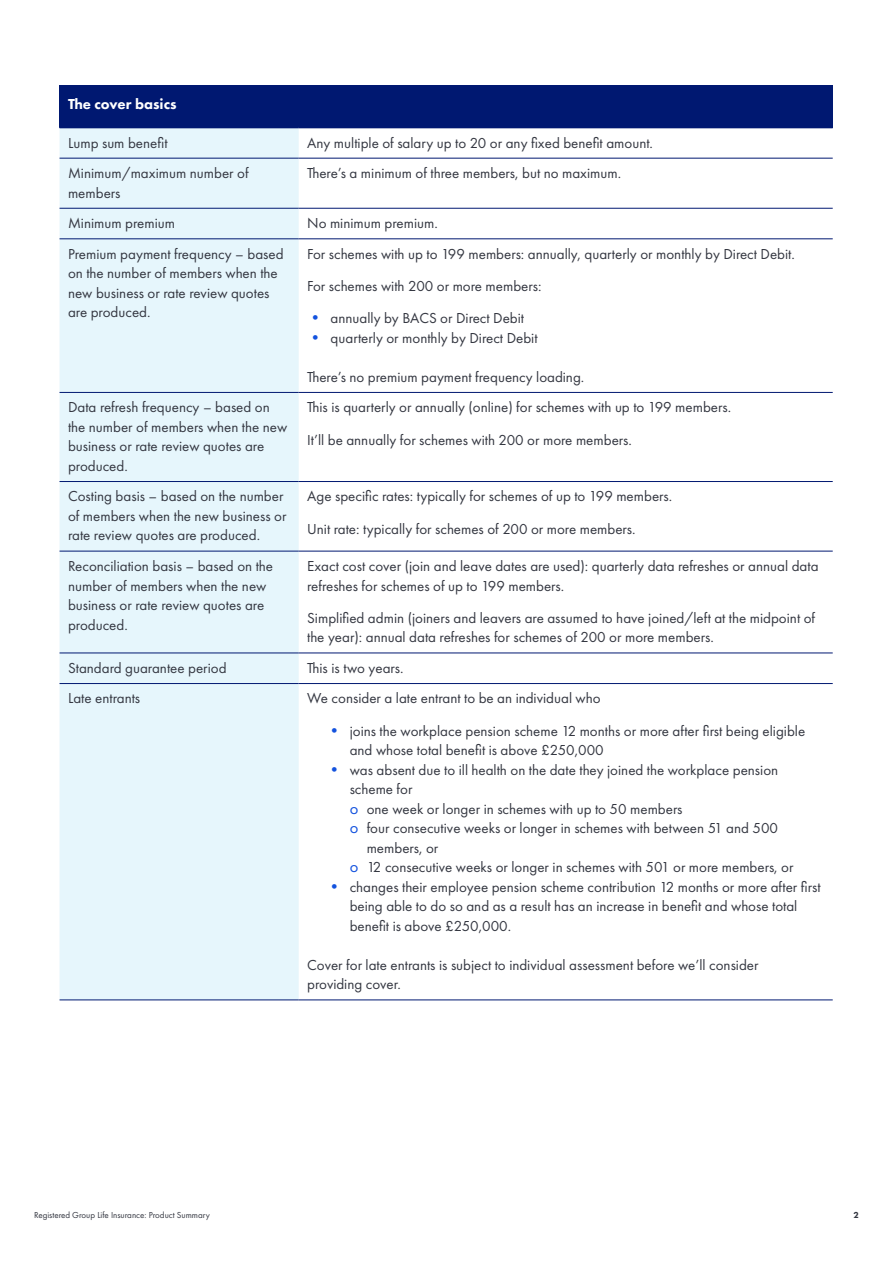
<style>
.page{position:relative;width:893px;height:1263px;background:#fff}
.page>*{position:absolute;margin:0;border:0;box-sizing:border-box;transform-origin:0 0}
.Body_Copy{font:15px/19.5px "Futura PT";color:#343741}
.Table_Subhead_WHITE{font:800 15px "Futura PT";color:#fff}
.t1{font:9px "Futura PT";color:#343741}
.t2{font:800 9px "Futura PT";color:#343741}
.s1{font-size:16.5px;color:#1352de}
</style>
<div class="page">
<div style="left:60px;top:85px;width:773px;height:43px;background:#001871"></div>
<div style="left:60px;top:128px;width:239px;height:871px;background:#e6f6fc"></div>
<hr style="left:60px;top:158px;width:239px;height:1px;background:#001871">
<hr style="left:299px;top:158px;width:534px;height:1px;background:#001871">
<hr style="left:60px;top:208px;width:239px;height:1px;background:#001871">
<hr style="left:299px;top:208px;width:534px;height:1px;background:#001871">
<hr style="left:60px;top:238px;width:239px;height:1px;background:#001871">
<hr style="left:299px;top:238px;width:534px;height:1px;background:#001871">
<hr style="left:60px;top:392px;width:239px;height:1px;background:#001871">
<hr style="left:299px;top:392px;width:534px;height:1px;background:#001871">
<hr style="left:60px;top:481px;width:239px;height:1px;background:#001871">
<hr style="left:299px;top:481px;width:534px;height:1px;background:#001871">
<hr style="left:60px;top:551px;width:239px;height:1px;background:#001871">
<hr style="left:299px;top:551px;width:534px;height:1px;background:#001871">
<hr style="left:60px;top:653px;width:239px;height:1px;background:#001871">
<hr style="left:299px;top:653px;width:534px;height:1px;background:#001871">
<hr style="left:60px;top:683px;width:239px;height:1px;background:#001871">
<hr style="left:299px;top:683px;width:534px;height:1px;background:#001871">
<hr style="left:60px;top:999px;width:239px;height:1px;background:#001871">
<hr style="left:299px;top:999px;width:534px;height:1px;background:#001871">
<p class="Table_Subhead_WHITE" style="left:68px;top:95px;width:110px">The cover basics</p>
<p class="Body_Copy" style="left:68px;top:133px;width:101px">Lump sum benefit</p>
<p class="Body_Copy" style="left:307px;top:133px;width:347px">Any multiple of salary up to 20 or any fixed benefit amount.</p>
<p class="Body_Copy" style="left:68px;top:163px;width:182px">Minimum/maximum number of members</p>
<p class="Body_Copy" style="left:307px;top:163px;width:315px">There’s a minimum of three members, but no maximum.</p>
<p class="Body_Copy" style="left:68px;top:213px;width:109px">Minimum premium</p>
<p class="Body_Copy" style="left:307px;top:213px;width:132px">No minimum premium.</p>
<p class="Body_Copy" style="left:68px;top:244px;width:217px">Premium payment frequency – based on the number of members when the new business or rate review quotes are produced.</p>
<p class="Body_Copy" style="left:307px;top:244px;width:489px">For schemes with up to 199 members: annually, quarterly or monthly by Direct Debit.</p>
<p class="Body_Copy" style="left:307px;top:276px;width:236px">For schemes with 200 or more members:</p>
<p class="Body_Copy" style="left:307px;top:308px;width:218px"><span class="s1">•</span> annually by BACS or Direct Debit</p>
<p class="Body_Copy" style="left:307px;top:328px;width:232px"><span class="s1">•</span> quarterly or monthly by Direct Debit</p>
<p class="Body_Copy" style="left:307px;top:367px;width:279px">There’s no premium payment frequency loading.</p>
<p class="Body_Copy" style="left:68px;top:398px;width:221px">Data refresh frequency – based on the number of members when the new business or rate review quotes are produced.</p>
<p class="Body_Copy" style="left:307px;top:398px;width:425px">This is quarterly or annually (online) for schemes with up to 199 members.</p>
<p class="Body_Copy" style="left:307px;top:430px;width:326px">It’ll be annually for schemes with 200 or more members.</p>
<p class="Body_Copy" style="left:68px;top:487px;width:220px">Costing basis – based on the number of members when the new business or rate review quotes are produced.</p>
<p class="Body_Copy" style="left:307px;top:487px;width:367px">Age specific rates: typically for schemes of up to 199 members.</p>
<p class="Body_Copy" style="left:307px;top:519px;width:330px">Unit rate: typically for schemes of 200 or more members.</p>
<p class="Body_Copy" style="left:68px;top:556px;width:207px">Reconciliation basis – based on the number of members when the new business or rate review quotes are produced.</p>
<p class="Body_Copy" style="left:307px;top:556px;width:513px">Exact cost cover (join and leave dates are used): quarterly data refreshes or annual data refreshes for schemes of up to 199 members.</p>
<p class="Body_Copy" style="left:307px;top:608px;width:509px">Simplified admin (joiners and leavers are assumed to have joined/left at the midpoint of the year): annual data refreshes for schemes of 200 or more members.</p>
<p class="Body_Copy" style="left:68px;top:658px;width:160px">Standard guarantee period</p>
<p class="Body_Copy" style="left:307px;top:658px;width:98px">This is two years.</p>
<p class="Body_Copy" style="left:68px;top:689px;width:74px">Late entrants</p>
<p class="Body_Copy" style="left:307px;top:689px;width:295px">We consider a late entrant to be an individual who</p>
<p class="Body_Copy" style="left:350px;top:721px;width:457px;text-indent:-23px"><span class="s1">•</span> joins the workplace pension scheme 12 months or more after first being eligible and whose total benefit is above £250,000</p>
<p class="Body_Copy" style="left:350px;top:760px;width:430px;text-indent:-23px"><span class="s1">•</span> was absent due to ill health on the date they joined the workplace pension scheme for</p>
<p class="Body_Copy" style="left:350px;top:799px;width:334px"><span class="s1">o</span> one week or longer in schemes with up to 50 members</p>
<p class="Body_Copy" style="left:367px;top:818px;width:413px;text-indent:-17px"><span class="s1">o</span> four consecutive weeks or longer in schemes with between 51 and 500 members, or</p>
<p class="Body_Copy" style="left:350px;top:857px;width:445px"><span class="s1">o</span> 12 consecutive weeks or longer in schemes with 501 or more members, or</p>
<p class="Body_Copy" style="left:350px;top:877px;width:472px;text-indent:-23px"><span class="s1">•</span> changes their employee pension scheme contribution 12 months or more after first being able to do so and as a result has an increase in benefit and whose total benefit is above £250,000.</p>
<p class="Body_Copy" style="left:307px;top:955px;width:453px">Cover for late entrants is subject to individual assessment before we’ll consider providing cover.</p>
<p class="t1" style="left:34px;top:1209px;width:177px">Registered Group Life Insurance: Product Summary</p>
<p class="t2" style="left:853px;top:1209px;width:7px">2</p>
</div>
